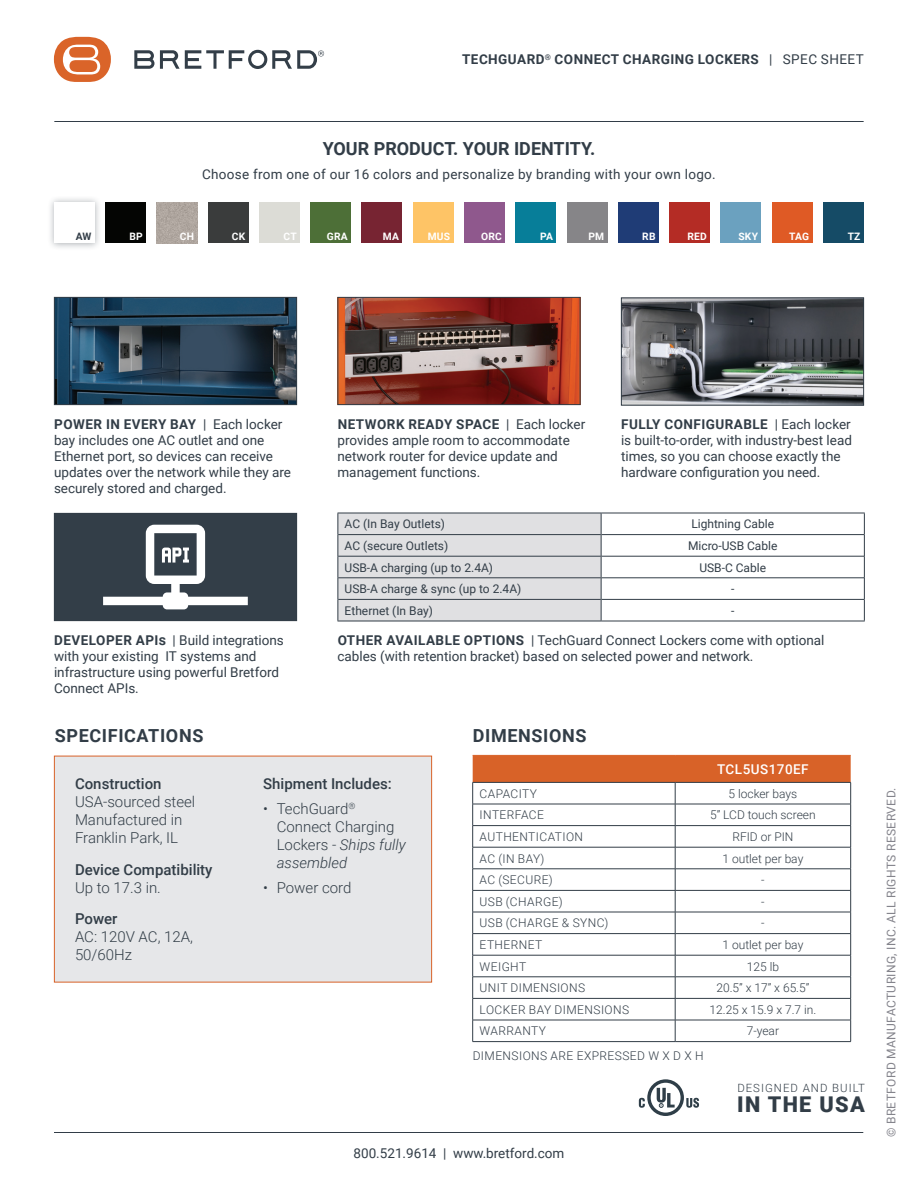
<style>
.page{position:relative;width:918px;height:1188px;background:#fff}
.page>*{position:absolute;margin:0;border:0;box-sizing:border-box;transform-origin:0 0}
.t1{font:900 21.75px "Roboto";letter-spacing:.06em;color:#323d47}
.t2{font:700 18px "Roboto";color:#323d47}
.t3{font:700 18px "Roboto";letter-spacing:.035em;color:#323d47}
.t4{font:300 15px/18px "Roboto";color:#323d47}
.t5{font:500 15px/18px "Roboto";color:#323d47}
.t6{font:13.5px/16.2px "Roboto";color:#323d47}
.t7{font:13.5px "Roboto";letter-spacing:.02em;color:#323d47}
.t8{font:700 13.5px "Roboto";letter-spacing:.035em;color:#323d47}
.t9{font:500 13.5px "Roboto";letter-spacing:.035em;color:#fff}
.t10{font:300 12px "Roboto";letter-spacing:.035em;color:#323d47}
.t11{font:12px "Roboto";color:#323d47}
.t12{font:300 12px "Roboto";color:#323d47}
.t13{font:12px "Roboto";letter-spacing:.035em;color:#84848c}
.t14{font:300 11.4px "Roboto";letter-spacing:.09em;color:#323d47}
.t15{font:700 10.2px "Roboto";letter-spacing:.02em;color:#fff}
.t16{font:700 10.2px "Roboto";color:#323d47}
.s1{font-weight:400}
.s2{font-weight:700}
.s3{font-weight:500}
.s4{font-weight:300}
.s5{font-style:italic}
</style>
<div class="page">
<svg style="left:134px;top:50px;width:20px;height:19px"></svg>
<svg style="left:54px;top:37px;width:57px;height:45px"></svg>
<svg style="left:160px;top:50px;width:164px;height:19px"></svg>
<div style="left:47px;top:195px;width:55px;height:55px;background:#323d47;opacity:.4"></div>
<div style="left:54px;top:202px;width:41px;height:41px;background:#fff"></div>
<div style="left:515px;top:202px;width:41px;height:41px;background:#077e99"></div>
<div style="left:823px;top:202px;width:41px;height:41px;background:#154b66"></div>
<div style="left:105px;top:202px;width:41px;height:41px;background:#040503"></div>
<div style="left:567px;top:202px;width:41px;height:41px;background:#868588"></div>
<div style="left:772px;top:202px;width:41px;height:41px;background:#df5a25"></div>
<div style="left:208px;top:202px;width:41px;height:41px;background:#3a3c3c"></div>
<div style="left:669px;top:202px;width:41px;height:41px;background:#b42c25"></div>
<div style="left:464px;top:202px;width:41px;height:41px;background:#8f588d"></div>
<div style="left:259px;top:202px;width:41px;height:41px;background:#dcdcd6"></div>
<div style="left:720px;top:202px;width:41px;height:41px;background:#6ba1bf"></div>
<div style="left:361px;top:202px;width:41px;height:41px;background:#772432"></div>
<img style="left:156px;top:202px;width:41px;height:41px">
<div style="left:413px;top:202px;width:41px;height:41px;background:#fec466"></div>
<div style="left:310px;top:202px;width:41px;height:41px;background:#4d6f37"></div>
<hr style="left:54px;top:121px;width:810px;height:1px;background:#323d47">
<div style="left:618px;top:202px;width:41px;height:41px;background:#1f3c76"></div>
<hr style="left:54px;top:1132px;width:809px;height:1px;background:#323d47">
<svg style="left:639px;top:1079px;width:60px;height:37px"></svg>
<svg style="left:54px;top:755px;width:378px;height:228px"></svg>
<svg style="left:472px;top:755px;width:379px;height:286px"></svg>
<hr style="left:472px;top:1041px;width:203px;height:1px;background:#323d47">
<hr style="left:675px;top:1041px;width:176px;height:1px;background:#323d47">
<div style="left:54px;top:513px;width:243px;height:108px;background:#333e48"></div>
<svg style="left:103px;top:525px;width:145px;height:84px"></svg>
<hr style="left:602px;top:534px;width:262px;height:1px;background:#323d47">
<hr style="left:602px;top:556px;width:262px;height:1px;background:#323d47">
<hr style="left:602px;top:578px;width:262px;height:1px;background:#323d47">
<hr style="left:602px;top:599px;width:262px;height:1px;background:#323d47">
<hr style="left:601px;top:513px;width:264px;height:1px;background:#323d47">
<svg style="left:338px;top:513px;width:264px;height:108px"></svg>
<svg style="left:864px;top:513px;width:1px;height:108px"></svg>
<hr style="left:338px;top:621px;width:263px;height:1px;background:#323d47">
<hr style="left:601px;top:621px;width:264px;height:1px;background:#323d47">
<img style="left:56px;top:299px;width:239px;height:104px">
<div style="left:54px;top:297px;width:243px;height:108px;border:1px solid #323d47"></div>
<img style="left:340px;top:299px;width:238px;height:104px">
<div style="left:338px;top:297px;width:242px;height:108px;border:1px solid #323d47"></div>
<img style="left:623px;top:300px;width:239px;height:104px">
<div style="left:621px;top:298px;width:243px;height:108px;border:1px solid #323d47"></div>
<p class="t8" style="left:462px;top:50px;width:403px">TECHGUARD<sup>®</sup> CONNECT CHARGING LOCKERS <span class="s1">| SPEC SHEET</span></p>
<h2 class="t2" style="left:323px;top:136px;width:274px">YOUR PRODUCT. YOUR IDENTITY.</h2>
<p class="t7" style="left:202px;top:165px;width:515px">Choose from one of our 16 colors and personalize by branding with your own logo.</p>
<p class="t16" style="left:76px;top:229px;width:17px">AW</p>
<p class="t15" style="left:129px;top:229px;width:15px">BP</p>
<p class="t15" style="left:180px;top:229px;width:16px">CH</p>
<p class="t15" style="left:232px;top:229px;width:15px">CK</p>
<p class="t15" style="left:284px;top:229px;width:15px">CT</p>
<p class="t15" style="left:327px;top:229px;width:22px">GRA</p>
<p class="t15" style="left:383px;top:229px;width:18px">MA</p>
<p class="t15" style="left:428px;top:229px;width:24px">MUS</p>
<p class="t15" style="left:481px;top:229px;width:22px">ORC</p>
<p class="t15" style="left:540px;top:229px;width:14px">PA</p>
<p class="t15" style="left:588px;top:229px;width:17px">PM</p>
<p class="t15" style="left:687px;top:229px;width:21px">RED</p>
<p class="t15" style="left:738px;top:229px;width:21px">SKY</p>
<p class="t15" style="left:789px;top:229px;width:21px">TAG</p>
<p class="t15" style="left:848px;top:229px;width:14px">TZ</p>
<p class="t15" style="left:642px;top:229px;width:15px">RB</p>
<p class="t6" style="left:54px;top:415px;width:239px"><span class="s2">POWER IN EVERY BAY</span> | Each locker bay includes one AC outlet and one Ethernet port, so devices can receive updates over the network while they are securely stored and charged.</p>
<p class="t6" style="left:338px;top:415px;width:249px"><span class="s2">NETWORK READY SPACE</span> | Each locker provides ample room to accommodate network router for device update and management functions.</p>
<p class="t6" style="left:621px;top:415px;width:233px"><span class="s2">FULLY CONFIGURABLE</span> | Each locker is built-to-order, with industry-best lead times, so you can choose exactly the hardware configuration you need.</p>
<p class="t6" style="left:54px;top:631px;width:231px"><span class="s2">DEVELOPER APIS</span> | Build integrations with your existing IT systems and infrastructure using powerful Bretford<br>Connect APIs.</p>
<p class="t11" style="left:345px;top:516px;width:102px">AC (In Bay Outlets)</p>
<p class="t11" style="left:691px;top:516px;width:84px">Lightning Cable</p>
<p class="t11" style="left:345px;top:537px;width:105px">AC (secure Outlets)</p>
<p class="t11" style="left:688px;top:537px;width:91px">Micro-USB Cable</p>
<p class="t11" style="left:345px;top:559px;width:150px">USB-A charging (up to 2.4A)</p>
<p class="t11" style="left:699px;top:559px;width:68px">USB-C Cable</p>
<p class="t11" style="left:345px;top:580px;width:178px">USB-A charge &amp; sync (up to 2.4A)</p>
<p class="t11" style="left:731px;top:580px;width:5px">-</p>
<p class="t11" style="left:345px;top:602px;width:90px">Ethernet (In Bay)</p>
<p class="t11" style="left:731px;top:602px;width:5px">-</p>
<p class="t6" style="left:338px;top:631px;width:489px"><span class="s2">OTHER AVAILABLE OPTIONS</span> | TechGuard Connect Lockers come with optional cables (with retention bracket) based on selected power and network.</p>
<p class="t3" style="left:55px;top:723px;width:150px">SPECIFICATIONS</p>
<p class="t4" style="left:75px;top:774px;width:122px"><span class="s3">Construction<br></span>USA-sourced steel<br>Manufactured in<br>Franklin Park, IL</p>
<p class="t5" style="left:75px;top:860px;width:139px">Device Compatibility<br><span class="s4">Up to 17.3 in.</span></p>
<p class="t4" style="left:75px;top:909px;width:120px"><span class="s3">Power<br></span>AC: 120V AC, 12A,<br>50/60Hz</p>
<p class="t5" style="left:263px;top:774px;width:130px">Shipment Includes:</p>
<p class="t4" style="left:277px;top:799px;width:131px;text-indent:-14px">• TechGuard<sup>®<br></sup>Connect Charging<br>Lockers - <span class="s5">Ships fully assembled</span></p>
<p class="t4" style="left:263px;top:878px;width:90px">• Power cord</p>
<p class="t3" style="left:473px;top:723px;width:115px">DIMENSIONS</p>
<p class="t9" style="left:717px;top:760px;width:93px">TCL5US170EF</p>
<p class="t10" style="left:480px;top:785px;width:59px">CAPACITY</p>
<p class="t12" style="left:729px;top:785px;width:70px">5 locker bays</p>
<p class="t10" style="left:480px;top:807px;width:66px">INTERFACE</p>
<p class="t12" style="left:710px;top:807px;width:107px">5” LCD touch screen</p>
<p class="t10" style="left:480px;top:828px;width:105px">AUTHENTICATION</p>
<p class="t12" style="left:732px;top:828px;width:63px">RFID or PIN</p>
<p class="t10" style="left:480px;top:850px;width:66px">AC (IN BAY)</p>
<p class="t12" style="left:722px;top:850px;width:82px">1 outlet per bay</p>
<p class="t10" style="left:480px;top:871px;width:75px">AC (SECURE)</p>
<p class="t10" style="left:761px;top:871px;width:5px">-</p>
<p class="t10" style="left:480px;top:893px;width:85px">USB (CHARGE)</p>
<p class="t10" style="left:761px;top:893px;width:5px">-</p>
<p class="t10" style="left:480px;top:915px;width:130px">USB (CHARGE &amp; SYNC)</p>
<p class="t10" style="left:761px;top:915px;width:5px">-</p>
<p class="t10" style="left:480px;top:936px;width:64px">ETHERNET</p>
<p class="t12" style="left:722px;top:936px;width:82px">1 outlet per bay</p>
<p class="t10" style="left:480px;top:958px;width:48px">WEIGHT</p>
<p class="t10" style="left:747px;top:958px;width:34px">125 lb</p>
<p class="t10" style="left:480px;top:979px;width:107px">UNIT DIMENSIONS</p>
<p class="t10" style="left:716px;top:979px;width:95px">20.5” x 17” x 65.5”</p>
<p class="t10" style="left:480px;top:1001px;width:151px">LOCKER BAY DIMENSIONS</p>
<p class="t10" style="left:710px;top:1001px;width:108px">12.25 x 15.9 x 7.7 in.</p>
<p class="t10" style="left:480px;top:1023px;width:68px">WARRANTY</p>
<p class="t10" style="left:747px;top:1023px;width:34px">7-year</p>
<p class="t10" style="left:473px;top:1047px;width:232px">DIMENSIONS ARE EXPRESSED W X D X H</p>
<p class="t14" style="left:737px;top:1080px;width:129px">DESIGNED AND BUILT</p>
<h1 class="t1" style="left:737px;top:1089px;width:129px">IN THE USA</h1>
<p class="t6" style="left:354px;top:1144px;width:212px">800.521.9614 | www.bretford.com</p>
<p class="t13" style="left:883px;top:1137px;width:351px;rotate:-90deg">© BRETFORD MANUFACTURING, INC. ALL RIGHTS RESERVED.</p>
</div>
